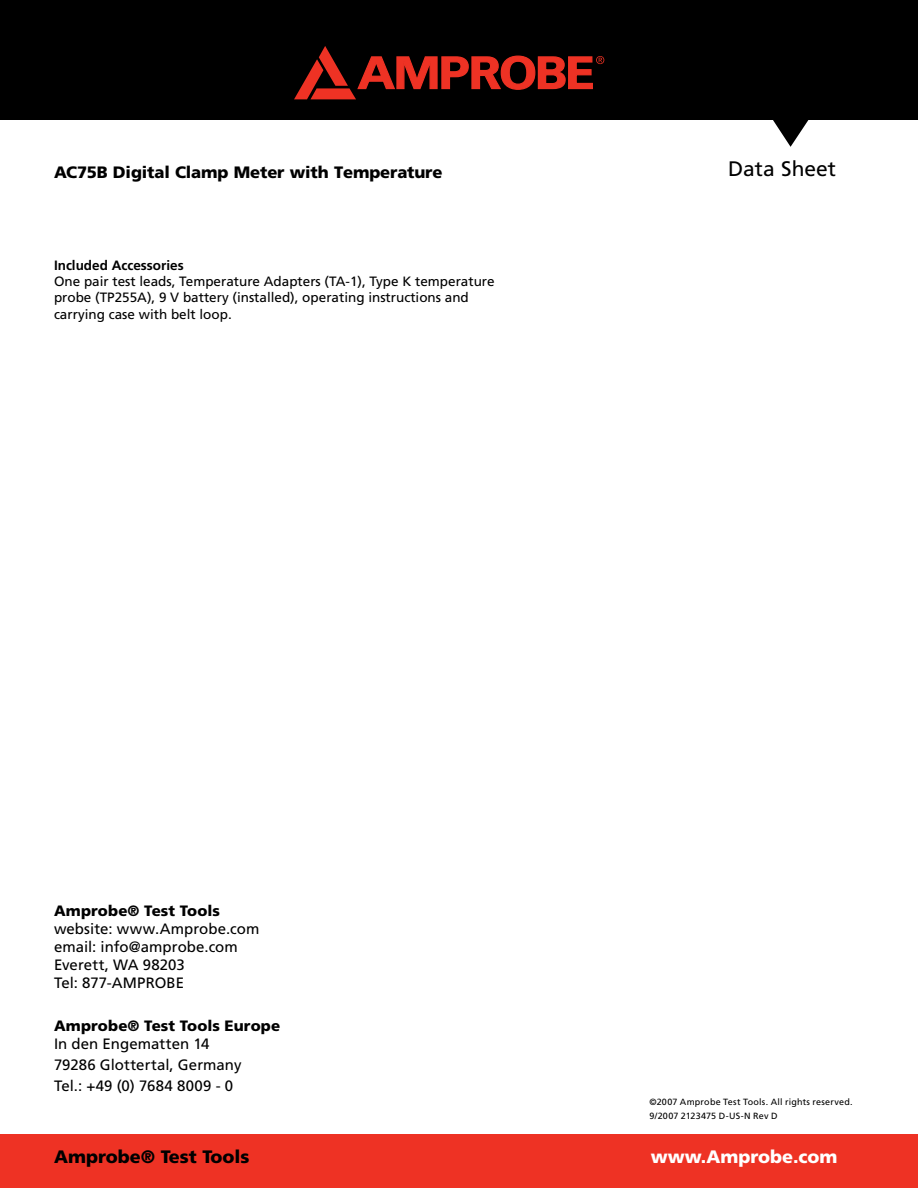
<style>
.page{position:relative;width:918px;height:1188px;background:#fff}
.page>*{position:absolute;margin:0;border:0;box-sizing:border-box;transform-origin:0 0}
.t1{font:21px "Frutiger";color:#000}
.t2{font:900 18px "Frutiger";color:#000}
.t3{font:900 18px "Frutiger";color:#fff}
.t4{font:900 16.5px "Frutiger";letter-spacing:-.01em;color:#000}
.t5{font:15px/18px "Frutiger";letter-spacing:.005em;color:#000}
.t6{font:900 15px "Frutiger";letter-spacing:.005em;color:#000}
.t7{font:13.5px/16.2px "Frutiger";color:#000}
.t8{font:700 13.5px "Frutiger";color:#000}
.t9{font:9px/14.1px "Frutiger";letter-spacing:.025em;color:#000}
</style>
<div class="page">
<div style="left:0;top:0;width:918px;height:120px;background:#000"></div>
<div style="left:0;top:1134px;width:918px;height:54px;background:#ee3224"></div>
<svg style="left:294px;top:46px;width:310px;height:53px"></svg>
<svg style="left:773px;top:120px;width:36px;height:27px"></svg>
<p class="t4" style="left:54px;top:163px;width:390px">AC75B Digital Clamp Meter with Temperature</p>
<p class="t8" style="left:54px;top:257px;width:131px">Included Accessories</p>
<p class="t7" style="left:54px;top:273px;width:442px">One pair test leads, Temperature Adapters (TA-1), Type K temperature probe (TP255A), 9 V battery (installed), operating instructions and carrying case with belt loop.</p>
<h1 class="t1" style="left:728px;top:156px;width:109px">Data Sheet</h1>
<p class="t6" style="left:54px;top:902px;width:168px">Amprobe® Test Tools</p>
<p class="t5" style="left:54px;top:920px;width:207px">website: www.Amprobe.com email: info@amprobe.com<br>Everett, WA 98203<br>Tel: 877-AMPROBE</p>
<p class="t6" style="left:54px;top:1017px;width:228px">Amprobe® Test Tools Europe</p>
<p class="t5" style="left:54px;top:1033px;width:189px;line-height:21.3px">In den Engematten 14<br>79286 Glottertal, Germany<br>Tel.: +49 (0) 7684 8009 - 0</p>
<p class="t9" style="left:650px;top:1095px;width:205px">©2007 Amprobe Test Tools. All rights reserved.<br>9/2007 2123475 D-US-N Rev D</p>
<h2 class="t2" style="left:54px;top:1146px;width:197px">Amprobe® Test Tools</h2>
<h2 class="t3" style="left:650px;top:1146px;width:188px">www.Amprobe.com</h2>
</div>
